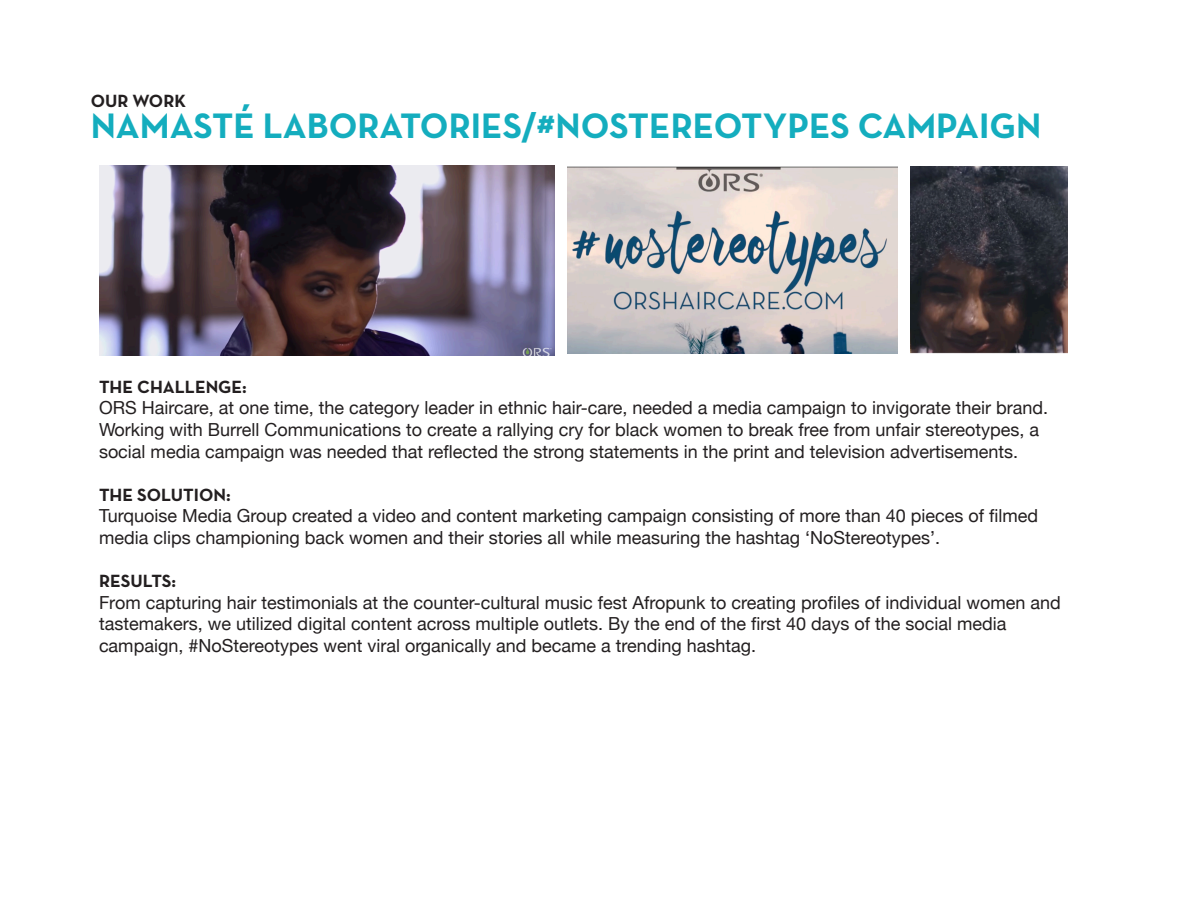
<style>
.page{position:relative;width:1188px;height:918px;background:#fff}
.page>*{position:absolute;margin:0;border:0;box-sizing:border-box;transform-origin:0 0}
.t1{font:700 36px "Neutra Text";color:#14adbe}
.t2{font:18px/21.6px "Helvetica Neue";color:#231f20}
.t3{font:700 18px "Neutra Text";color:#231f20}
</style>
<div class="page">
<img style="left:99px;top:166px;width:455px;height:189px">
<img style="left:567px;top:166px;width:331px;height:187px">
<img style="left:910px;top:166px;width:157px;height:188px">
<p class="t3" style="left:91px;top:89px;width:97px">OUR WORK</p>
<p class="t1" style="left:91px;top:103px;width:952px">NAMASTÉ LABORATORIES/#NOSTEREOTYPES CAMPAIGN</p>
<p class="t3" style="left:99px;top:375px;width:149px">THE CHALLENGE:</p>
<p class="t2" style="left:99px;top:398px;width:951px">ORS Haircare, at one time, the category leader in ethnic hair-care, needed a media campaign to invigorate their brand.<br>Working with Burrell Communications to create a rallying cry for black women to break free from unfair stereotypes, a social media campaign was needed that reflected the strong statements in the print and television advertisements.</p>
<p class="t3" style="left:99px;top:483px;width:133px">THE SOLUTION:</p>
<p class="t2" style="left:99px;top:506px;width:941px">Turquoise Media Group created a video and content marketing campaign consisting of more than 40 pieces of filmed media clips championing back women and their stories all while measuring the hashtag ‘NoStereotypes’.</p>
<p class="t3" style="left:99px;top:570px;width:79px">RESULTS:</p>
<p class="t2" style="left:99px;top:593px;width:963px">From capturing hair testimonials at the counter-cultural music fest Afropunk to creating profiles of individual women and tastemakers, we utilized digital content across multiple outlets. By the end of the first 40 days of the social media</p>
<p class="t2" style="left:99px;top:636px;width:659px">campaign, #NoStereotypes went viral organically and became a trending hashtag.</p>
</div>
